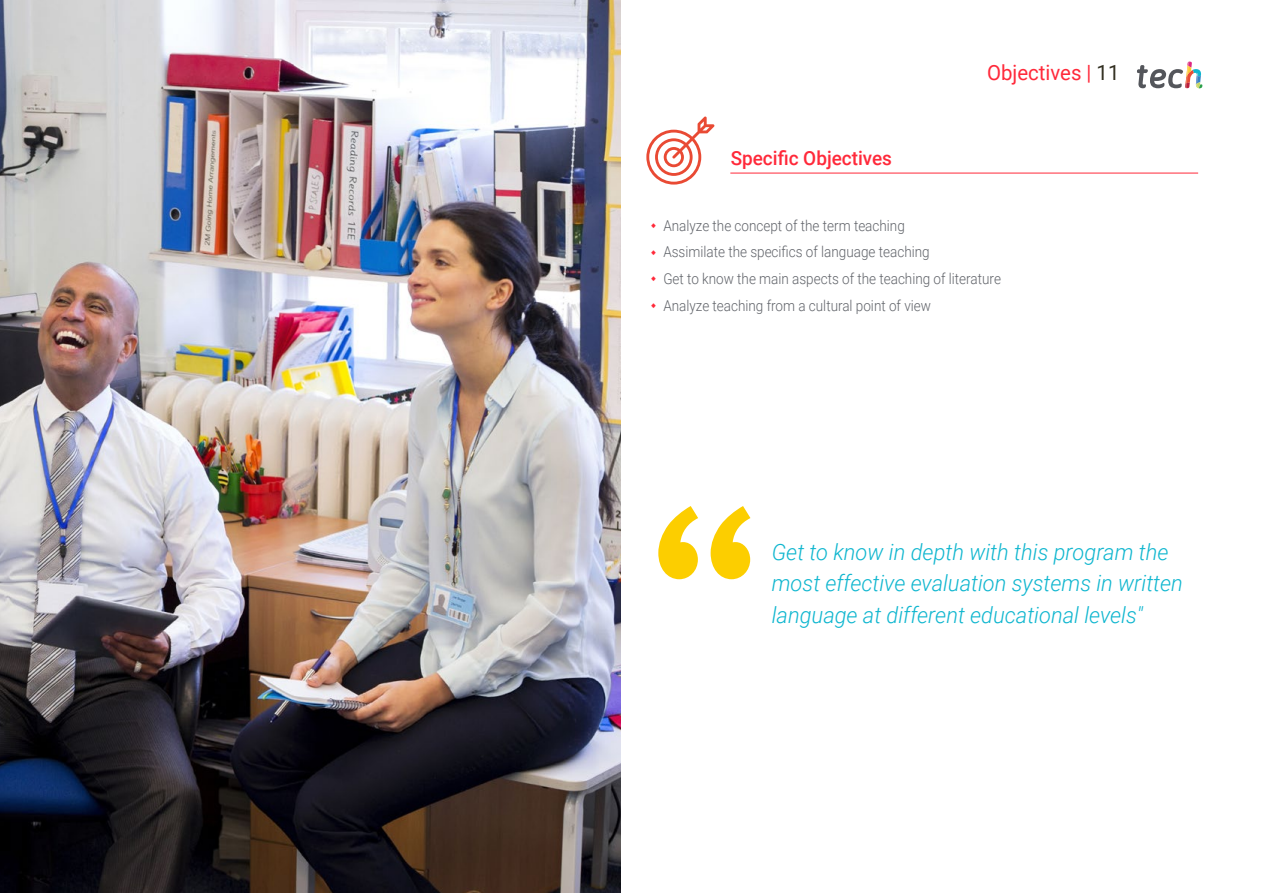
<style>
.page{position:relative;width:1263px;height:893px;background:#fff}
.page>*{position:absolute;margin:0;border:0;box-sizing:border-box;transform-origin:0 0}
.t1{font:italic 300 22.5px/31.5px "Roboto";color:#0fb6cf}
.t2{font:21px "Roboto";color:#ff293a}
.t3{font:500 19.5px "Roboto";color:#ff293a}
.t4{font:300 15px/26.7px "Roboto";color:#61646a;scale:.9 1}
.s1{color:#312e20}
</style>
<div class="page">
<img style="left:0;top:0;width:621px;height:893px">
<hr style="left:730px;top:173px;width:468px;height:1px;background:#ff293a">
<svg style="left:1137px;top:62px;width:65px;height:27px"></svg>
<svg style="left:658px;top:506px;width:92px;height:73px"></svg>
<svg style="left:646px;top:116px;width:68px;height:69px"></svg>
<h3 class="t3" style="left:731px;top:144px;width:163px">Specific Objectives</h3>
<h2 class="t2" style="left:987px;top:57px;width:134px">Objectives | <span class="s1">11</span></h2>
<p class="t4" style="left:663px;top:211px;width:377px">Analyze the concept of the term teaching<br>Assimilate the specifics of language teaching<br>Get to know the main aspects of the teaching of literature Analyze teaching from a cultural point of view</p>
<h1 class="t1" style="left:772px;top:535px;width:413px">Get to know in depth with this program the most effective evaluation systems in written language at different educational levels"</h1>
</div>
